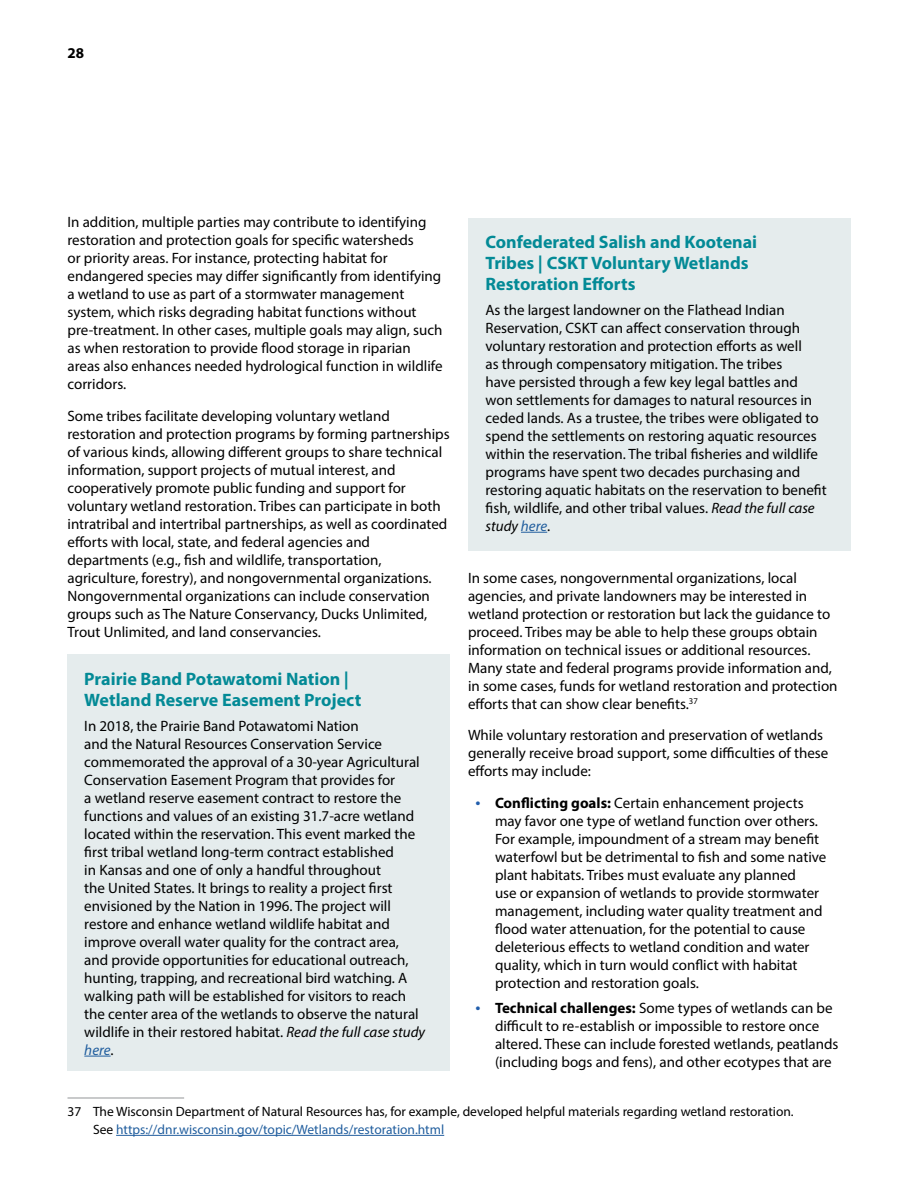
<style>
.page{position:relative;width:918px;height:1188px;background:#fff}
.page>*{position:absolute;margin:0;border:0;box-sizing:border-box;transform-origin:0 0}
.t1{font:700 18px/21px "Myriad Pro";color:#038a96}
.t2{font:15px/18px "Myriad Pro";color:#000}
.t3{font:700 15px "Myriad Pro";color:#000}
.t4{font:13.5px/18px "Myriad Pro";color:#000}
.s1{font-style:italic}
.s2{font-style:italic;color:#215e9e}
.s3{font-size:18px;color:#215eac}
.s4{font-weight:700}
.s5{color:#215e9e}
</style>
<div class="page">
<hr style="left:68px;top:1098px;width:116px;height:1px;background:#939598">
<hr style="left:116px;top:1135px;width:328px;height:1px;background:#215e9e">
<div style="left:68px;top:654px;width:382px;height:417px;background:#e5eced"></div>
<svg style="left:84px;top:1056px;width:27px;height:1px"></svg>
<div style="left:469px;top:218px;width:382px;height:333px;background:#e5eced"></div>
<svg style="left:521px;top:532px;width:26px;height:1px"></svg>
<p class="t3" style="left:68px;top:43px;width:18px">28</p>
<p class="t2" style="left:68px;top:213px;width:377px">In addition, multiple parties may contribute to identifying restoration and protection goals for specific watersheds<br>or priority areas. For instance, protecting habitat for endangered species may differ significantly from identifying a wetland to use as part of a stormwater management system, which risks degrading habitat functions without pre-treatment. In other cases, multiple goals may align, such as when restoration to provide flood storage in riparian areas also enhances needed hydrological function in wildlife corridors.</p>
<p class="t2" style="left:68px;top:406px;width:384px">Some tribes facilitate developing voluntary wetland restoration and protection programs by forming partnerships of various kinds, allowing different groups to share technical information, support projects of mutual interest, and cooperatively promote public funding and support for voluntary wetland restoration. Tribes can participate in both intratribal and intertribal partnerships, as well as coordinated efforts with local, state, and federal agencies and departments (e.g., fish and wildlife, transportation, agriculture, forestry), and nongovernmental organizations.<br>Nongovernmental organizations can include conservation groups such as The Nature Conservancy, Ducks Unlimited, Trout Unlimited, and land conservancies.</p>
<p class="t1" style="left:84px;top:668px;width:278px">Prairie Band Potawatomi Nation |<br>Wetland Reserve Easement Project</p>
<p class="t2" style="left:84px;top:716px;width:342px">In 2018, the Prairie Band Potawatomi Nation<br>and the Natural Resources Conservation Service commemorated the approval of a 30-year Agricultural Conservation Easement Program that provides for<br>a wetland reserve easement contract to restore the functions and values of an existing 31.7-acre wetland located within the reservation. This event marked the first tribal wetland long-term contract established<br>in Kansas and one of only a handful throughout<br>the United States. It brings to reality a project first envisioned by the Nation in 1996. The project will restore and enhance wetland wildlife habitat and improve overall water quality for the contract area, and provide opportunities for educational outreach, hunting, trapping, and recreational bird watching. A walking path will be established for visitors to reach the center area of the wetlands to observe the natural wildlife in their restored habitat. <span class="s1">Read the full case study </span><span class="s2">here</span>.</p>
<p class="t1" style="left:486px;top:231px;width:273px">Confederated Salish and Kootenai<br>Tribes | CSKT Voluntary Wetlands<br>Restoration Efforts</p>
<p class="t2" style="left:486px;top:300px;width:343px">As the largest landowner on the Flathead Indian Reservation, CSKT can affect conservation through voluntary restoration and protection efforts as well<br>as through compensatory mitigation. The tribes<br>have persisted through a few key legal battles and won settlements for damages to natural resources in ceded lands. As a trustee, the tribes were obligated to spend the settlements on restoring aquatic resources within the reservation. The tribal fisheries and wildlife programs have spent two decades purchasing and restoring aquatic habitats on the reservation to benefit fish, wildlife, and other tribal values. <span class="s1">Read the full case study</span> <span class="s2">here</span>.</p>
<p class="t2" style="left:468px;top:568px;width:371px">In some cases, nongovernmental organizations, local agencies, and private landowners may be interested in wetland protection or restoration but lack the guidance to proceed. Tribes may be able to help these groups obtain information on technical issues or additional resources.<br>Many state and federal programs provide information and, in some cases, funds for wetland restoration and protection efforts that can show clear benefits.<sup>37</sup></p>
<p class="t2" style="left:468px;top:726px;width:362px">While voluntary restoration and preservation of wetlands generally receive broad support, some difficulties of these efforts may include:</p>
<p class="t2" style="left:495px;top:793px;width:333px;text-indent:-20px"><span class="s3">•</span> <span class="s4">Conflicting goals:</span> Certain enhancement projects may favor one type of wetland function over others.<br>For example, impoundment of a stream may benefit waterfowl but be detrimental to fish and some native plant habitats. Tribes must evaluate any planned<br>use or expansion of wetlands to provide stormwater management, including water quality treatment and flood water attenuation, for the potential to cause deleterious effects to wetland condition and water quality, which in turn would conflict with habitat protection and restoration goals.</p>
<p class="t2" style="left:495px;top:998px;width:345px;text-indent:-20px"><span class="s3">•</span> <span class="s4">Technical challenges:</span> Some types of wetlands can be difficult to re-establish or impossible to restore once altered. These can include forested wetlands, peatlands (including bogs and fens), and other ecotypes that are</p>
<p class="t4" style="left:93px;top:1102px;width:702px;text-indent:-26px">37 The Wisconsin Department of Natural Resources has, for example, developed helpful materials regarding wetland restoration.<br>See <span class="s5">https://dnr.wisconsin.gov/topic/Wetlands/restoration.html</span></p>
</div>
